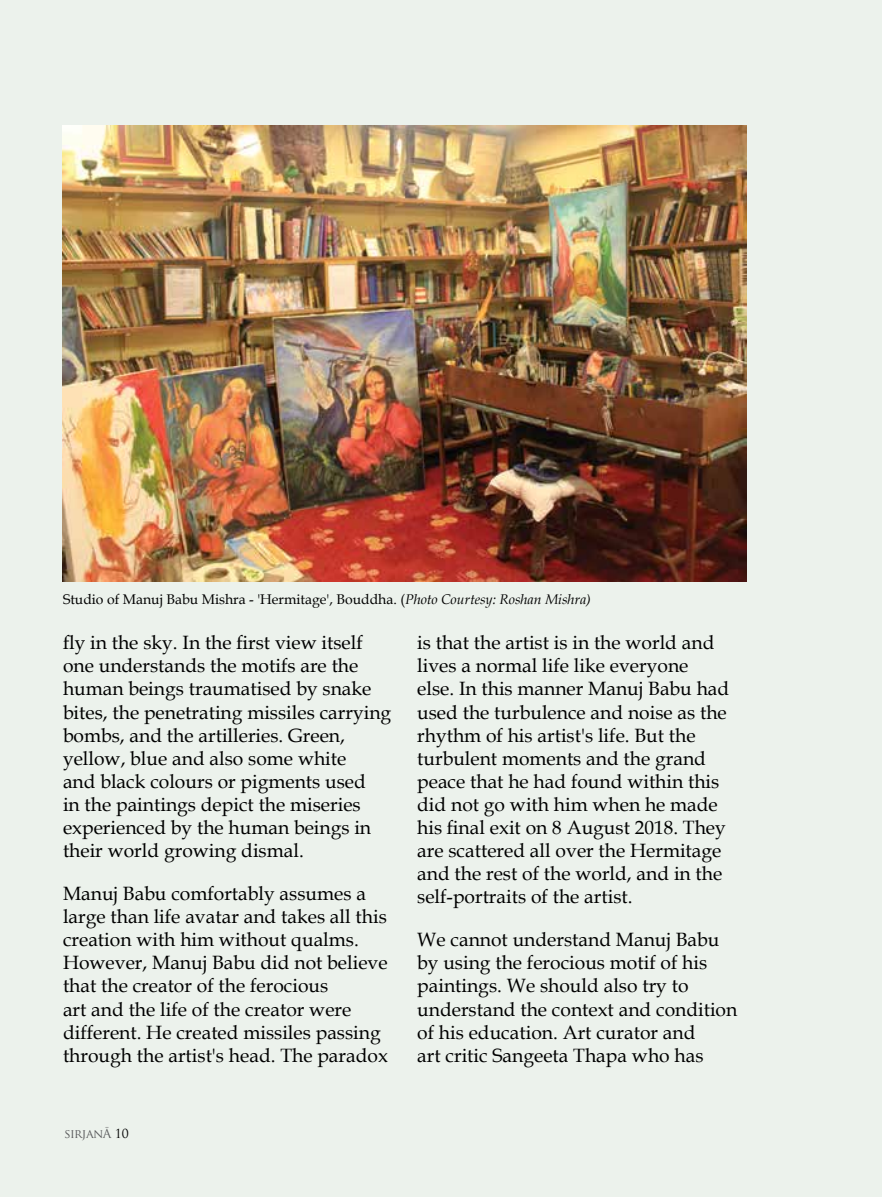
<style>
.page{position:relative;width:882px;height:1197px;background:#ecf2ec}
.page>*{position:absolute;margin:0;border:0;box-sizing:border-box;transform-origin:0 0}
.t1{font:19.25px/23.1px "Book Antiqua";color:#000}
.t2{font:14px "Book Antiqua";color:#000}
.t3{font:12.25px "Trajan Pro";letter-spacing:-.04em;color:#58595b}
.s1{font-style:italic}
.s2{color:#000}
</style>
<div class="page">
<img style="left:63px;top:126px;width:683px;height:455px">
<p class="t2" style="left:63px;top:590px;width:529px">Studio of Manuj Babu Mishra - 'Hermitage', Bouddha. (<span class="s1">Photo Courtesy: Roshan Mishra)</span></p>
<p class="t1" style="left:63px;top:631px;width:330px">fly in the sky. In the first view itself one understands the motifs are the human beings traumatised by snake bites, the penetrating missiles carrying bombs, and the artilleries. Green, yellow, blue and also some white<br>and black colours or pigments used<br>in the paintings depict the miseries experienced by the human beings in their world growing dismal.</p>
<p class="t1" style="left:63px;top:882px;width:327px">Manuj Babu comfortably assumes a large than life avatar and takes all this creation with him without qualms.<br>However, Manuj Babu did not believe that the creator of the ferocious<br>art and the life of the creator were different. He created missiles passing through the artist's head. The paradox</p>
<p class="t3" style="left:65px;top:1126px;width:66px">SIRJANĀ <span class="s2">10</span></p>
<p class="t1" style="left:417px;top:631px;width:314px">is that the artist is in the world and lives a normal life like everyone else. In this manner Manuj Babu had used the turbulence and noise as the rhythm of his artist's life. But the turbulent moments and the grand peace that he had found within this did not go with him when he made his final exit on 8 August 2018. They are scattered all over the Hermitage and the rest of the world, and in the self-portraits of the artist.</p>
<p class="t1" style="left:417px;top:928px;width:322px">We cannot understand Manuj Babu by using the ferocious motif of his paintings. We should also try to understand the context and condition of his education. Art curator and<br>art critic Sangeeta Thapa who has</p>
</div>
